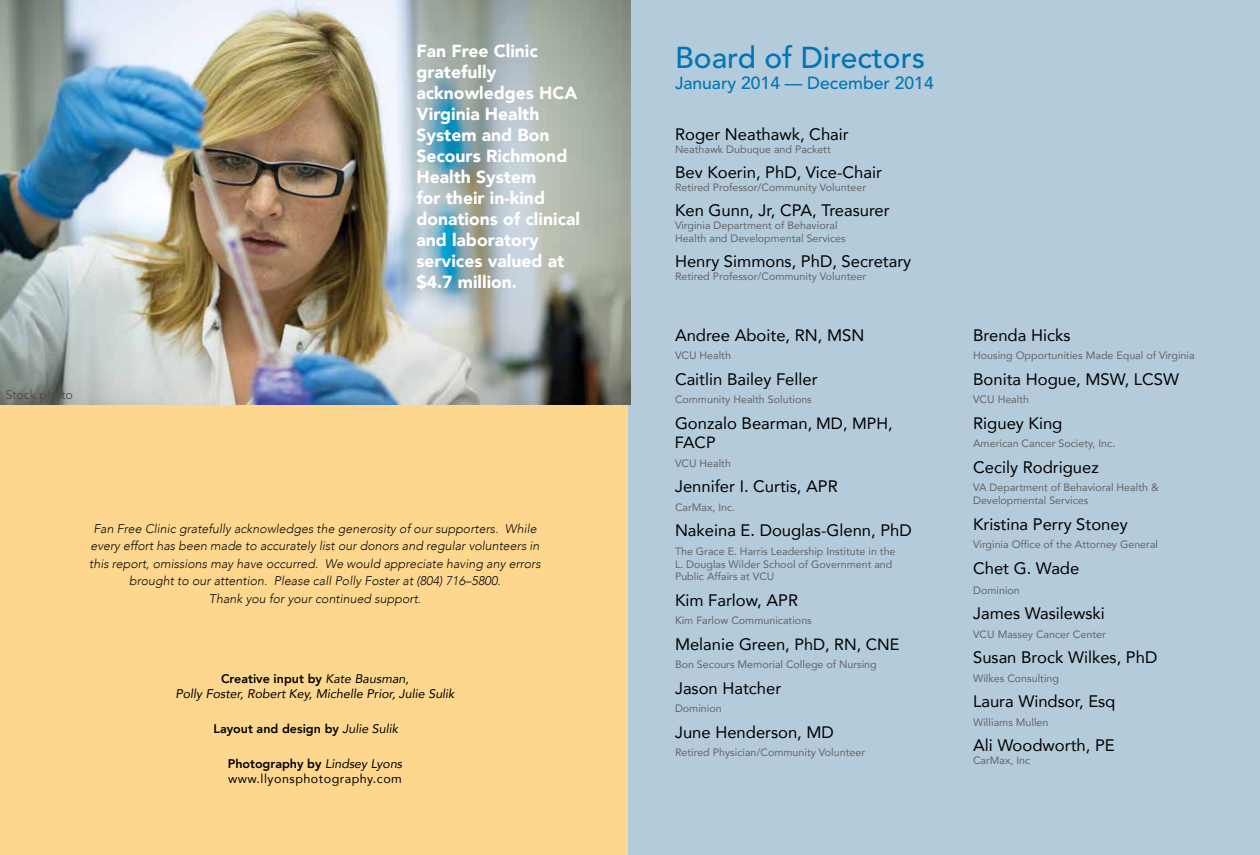
<style>
.page{position:relative;width:1260px;height:855px;background:#fff}
.page>*{position:absolute;margin:0;border:0;box-sizing:border-box;transform-origin:0 0}
.t1{font:500 30px "Avenir";color:#0075b5}
.t2{font:900 17.5px/21px "Avenir";color:#fff}
.t3{font:500 17.5px "Avenir";color:#0075b5}
.t4{font:16.62px "Avenir";color:#000}
.t5{font:16.25px "Avenir";color:#000}
.t6{font:italic 300 12.5px/17.5px "Avenir";color:#0a0a0b;text-align:center}
.t7{font:italic 12.5px/15px "Avenir";color:#000;text-align:center}
.t8{font:12.5px/15px "Avenir";letter-spacing:.04em;color:#000}
.t9{font:800 12.5px "Avenir";color:#000}
.t10{font:12.5px "Avenir";color:#4d4d4f}
.t11{font:10.75px/12.9px "Avenir";color:#636466}
.s1{font-weight:800;font-style:normal}
.s2{font-weight:400;font-style:italic}
.s3{font-weight:800}
.s4{font-style:italic}
.s5{font-size:16.25px}
</style>
<div class="page">
<div style="left:0;top:405px;width:630px;height:450px;background:#fed78f"></div>
<div style="left:628px;top:0;width:632px;height:855px;background:#b4cbdc"></div>
<img style="left:0;top:0;width:630px;height:405px">
<p class="t10" style="left:5px;top:387px;width:69px">Stock photo</p>
<h2 class="t2" style="left:416px;top:40px;width:165px">Fan Free Clinic gratefully acknowledges HCA<br>Virginia Health<br>System and Bon<br>Secours Richmond<br>Health System<br>for their in-kind donations of clinical and laboratory services valued at $4.7 million.</h2>
<p class="t6" style="left:89px;top:520px;width:453px">Fan Free Clinic gratefully acknowledges the generosity of our supporters. While every effort has been made to accurately list our donors and regular volunteers in this report, omissions may have occurred. We would appreciate having any errors brought to our attention. Please call Polly Foster at (804) 716–5800.<br>Thank you for your continued support.</p>
<p class="t7" style="left:175px;top:671px;width:281px"><span class="s1">Creative input by</span> Kate Bausman,<br>Polly Foster, Robert Key, Michelle Prior, Julie Sulik</p>
<p class="t9" style="left:214px;top:719px;width:186px">Layout and design by <span class="s2">Julie Sulik</span></p>
<p class="t8" style="left:228px;top:756px;width:176px"><span class="s3">Photography by</span> <span class="s4">Lindsey Lyons </span>www.llyonsphotography.com</p>
<h1 class="t1" style="left:675px;top:40px;width:252px">Board of Directors</h1>
<h2 class="t3" style="left:675px;top:73px;width:260px">January 2014 — December 2014</h2>
<h3 class="t4" style="left:675px;top:121px;width:175px">Roger Neathawk, Chair</h3>
<p class="t11" style="left:675px;top:142px;width:157px">Neathawk Dubuque and Packett</p>
<h3 class="t4" style="left:675px;top:159px;width:208px">Bev Koerin, PhD, Vice-Chair</h3>
<p class="t11" style="left:675px;top:180px;width:193px">Retired Professor/Community Volunteer</p>
<h3 class="t4" style="left:675px;top:197px;width:216px">Ken Gunn, Jr, CPA, Treasurer</h3>
<p class="t11" style="left:675px;top:218px;width:172px">Virginia Department of Behavioral<br>Health and Developmental Services</p>
<h3 class="t4" style="left:675px;top:248px;width:238px">Henry Simmons, PhD, Secretary</h3>
<p class="t11" style="left:675px;top:269px;width:193px">Retired Professor/Community Volunteer</p>
<h3 class="t4" style="left:675px;top:322px;width:191px">Andree Aboite, RN, MSN</h3>
<p class="t11" style="left:675px;top:349px;width:58px">VCU Health</p>
<h3 class="t4" style="left:675px;top:366px;width:144px">Caitlin Bailey Feller</h3>
<p class="t11" style="left:675px;top:393px;width:138px">Community Health Solutions</p>
<h3 class="t4" style="left:675px;top:410px;width:219px">Gonzalo Bearman, <span class="s5">MD, MPH,</span></h3>
<h3 class="t5" style="left:675px;top:429px;width:42px">FACP</h3>
<p class="t11" style="left:675px;top:456px;width:58px">VCU Health</p>
<h3 class="t4" style="left:675px;top:473px;width:164px">Jennifer I. Curtis, APR</h3>
<p class="t11" style="left:675px;top:500px;width:62px">CarMax, Inc.</p>
<h3 class="t4" style="left:675px;top:517px;width:238px">Nakeina E. Douglas-Glenn, PhD</h3>
<p class="t11" style="left:675px;top:544px;width:222px">The Grace E. Harris Leadership Institute in the<br>L. Douglas Wilder School of Government and<br>Public Affairs at VCU</p>
<h3 class="t4" style="left:675px;top:587px;width:125px">Kim Farlow, APR</h3>
<p class="t11" style="left:675px;top:614px;width:138px">Kim Farlow Communications</p>
<h3 class="t4" style="left:675px;top:631px;width:226px">Melanie Green, <span class="s5">PhD, RN, CNE</span></h3>
<p class="t11" style="left:675px;top:658px;width:203px">Bon Secours Memorial College of Nursing</p>
<h3 class="t4" style="left:675px;top:675px;width:108px">Jason Hatcher</h3>
<p class="t11" style="left:675px;top:702px;width:48px">Dominion</p>
<h3 class="t4" style="left:675px;top:719px;width:160px">June Henderson, MD</h3>
<p class="t11" style="left:675px;top:746px;width:192px">Retired Physician/Community Volunteer</p>
<h3 class="t4" style="left:973px;top:322px;width:99px">Brenda Hicks</h3>
<p class="t11" style="left:973px;top:349px;width:223px">Housing Opportunities Made Equal of Virginia</p>
<h3 class="t4" style="left:973px;top:366px;width:208px">Bonita Hogue, MSW, LCSW</h3>
<p class="t11" style="left:973px;top:393px;width:58px">VCU Health</p>
<h3 class="t4" style="left:973px;top:410px;width:91px">Riguey King</h3>
<p class="t11" style="left:973px;top:437px;width:144px">American Cancer Society, Inc.</p>
<h3 class="t4" style="left:973px;top:454px;width:127px">Cecily Rodriguez</h3>
<p class="t11" style="left:973px;top:481px;width:187px">VA Department of Behavioral Health &amp;<br>Developmental Services</p>
<h3 class="t4" style="left:973px;top:510px;width:156px">Kristina Perry Stoney</h3>
<p class="t11" style="left:973px;top:538px;width:186px">Virginia Office of the Attorney General</p>
<h3 class="t4" style="left:973px;top:554px;width:108px">Chet G. Wade</h3>
<p class="t11" style="left:973px;top:583px;width:48px">Dominion</p>
<h3 class="t4" style="left:973px;top:600px;width:133px">James Wasilewski</h3>
<p class="t11" style="left:973px;top:627px;width:134px">VCU Massey Cancer Center</p>
<h3 class="t4" style="left:973px;top:644px;width:186px">Susan Brock Wilkes, PhD</h3>
<p class="t11" style="left:973px;top:671px;width:87px">Wilkes Consulting</p>
<h3 class="t4" style="left:973px;top:688px;width:144px">Laura Windsor, Esq</h3>
<p class="t11" style="left:973px;top:715px;width:77px">Williams Mullen</p>
<h3 class="t4" style="left:973px;top:732px;width:143px">Ali Woodworth, PE</h3>
<p class="t11" style="left:973px;top:754px;width:59px">CarMax, Inc</p>
</div>
